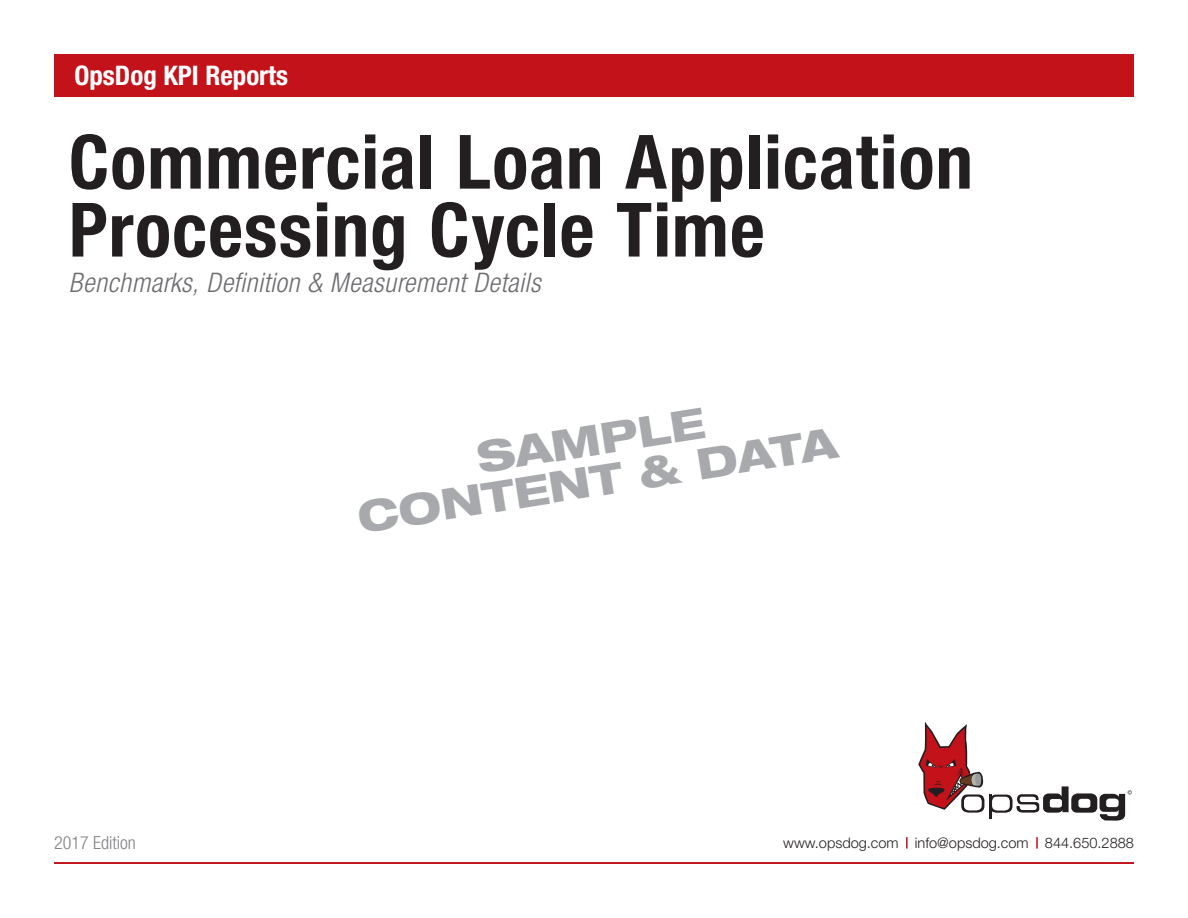
<style>
.page{position:relative;width:1188px;height:918px;background:#fff}
.page>*{position:absolute;margin:0;border:0;box-sizing:border-box;transform-origin:0 0}
.t1{font:700 condensed 75px/67.9px "Helvetica Neue LT Pro";letter-spacing:.015em;color:#231f20}
.t2{font:800 expanded 42.75px/40.5px "Helvetica Neue LT Pro";color:#a8a9ad;text-align:center}
.t3{font:italic 300 condensed 27px "Helvetica Neue LT Pro";letter-spacing:.02em;color:#6c6d70}
.t4{font:700 condensed 27px "Helvetica Neue LT Pro";color:#fff}
.t5{font:300 condensed 18px "Helvetica Neue LT Pro";color:#808285}
.t6{font:300 14.55px "Helvetica Neue LT Pro";color:#231f20}
</style>
<div class="page">
<div style="left:54px;top:54px;width:1080px;height:42px;background:#c4121a"></div>
<hr style="left:54px;top:862px;width:1080px;height:2px;background:#c4121a">
<svg style="left:918px;top:722px;width:214px;height:99px"></svg>
<svg style="left:1036px;top:837px;width:2px;height:12px"></svg>
<svg style="left:906px;top:837px;width:2px;height:12px"></svg>
<p class="t4" style="left:74px;top:59px;width:215px">OpsDog KPI Reports</p>
<p class="t1" style="left:69px;top:127px;width:906px">Commercial Loan Application<br>Processing Cycle Time</p>
<p class="t3" style="left:69px;top:267px;width:473px">Benchmarks, Definition &amp; Measurement Details</p>
<p class="t5" style="left:54px;top:832px;width:83px">2017 Edition</p>
<p class="t2" style="left:348px;top:457px;width:486px;rotate:-9deg">SAMPLE<br>CONTENT &amp; DATA</p>
<p class="t6" style="left:783px;top:833px;width:352px">www.opsdog.com info@opsdog.com 844.650.2888</p>
</div>
